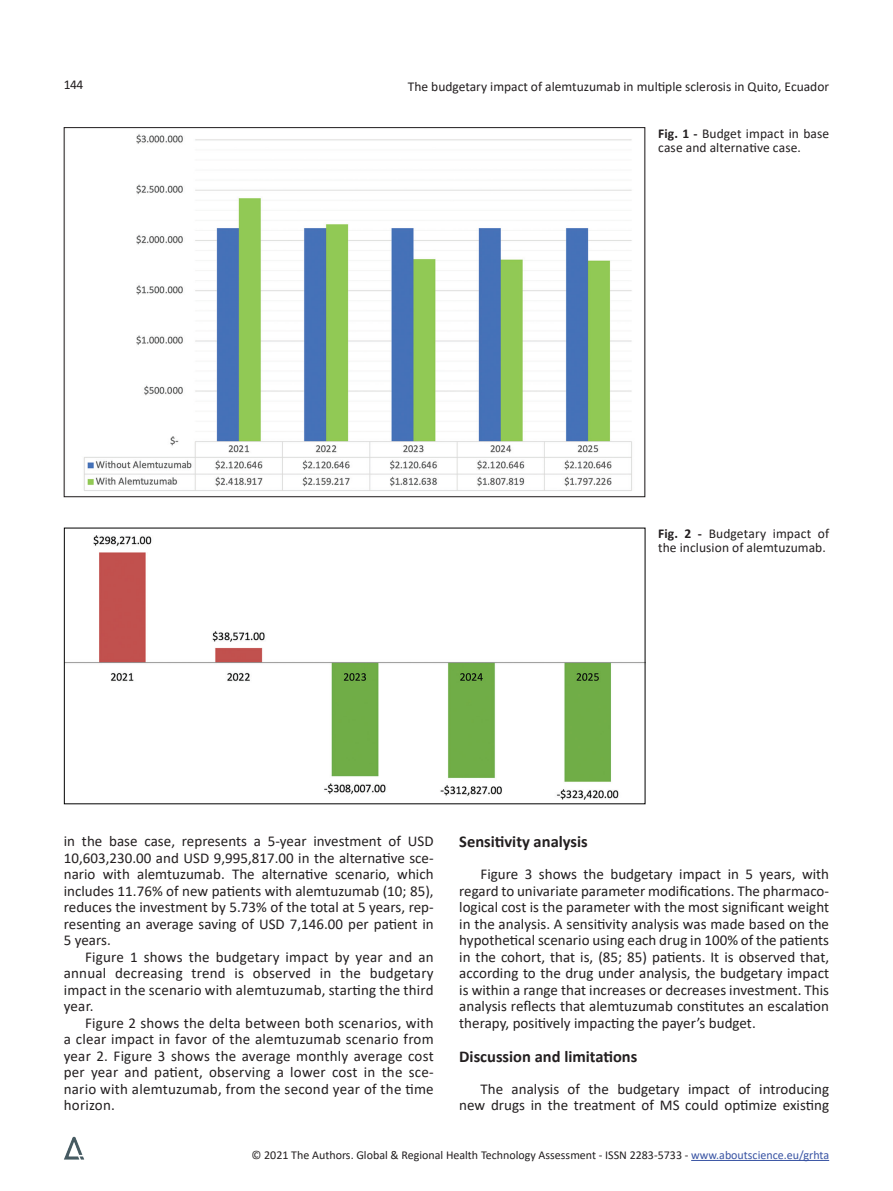
<style>
.page{position:relative;width:893px;height:1191px;background:#fff}
.page>*{position:absolute;margin:0;border:0;box-sizing:border-box;transform-origin:0 0}
.t1{font:700 16.5px "Calibri";color:#231f20}
.t2{font:15px/16.5px "Calibri";color:#231f20;text-align:justify}
.t3{font:13.5px/14.2px "Calibri";color:#231f20}
.t4{font:12px "Calibri";color:#231f20}
.s1{font-weight:700}
.s2{color:#3853a3}
</style>
<div class="page">
<hr style="left:691px;top:1160px;width:138px;height:1px;background:#3853a3">
<img style="left:64px;top:1136px;width:21px;height:24px">
<img style="left:83px;top:134px;width:549px;height:357px">
<img style="left:66px;top:535px;width:577px;height:264px">
<p class="t3" style="left:64px;top:77px;width:21px">144</p>
<p class="t3" style="left:408px;top:79px;width:423px">The budgetary impact of alemtuzumab in multiple sclerosis in Quito, Ecuador</p>
<p class="t3" style="left:658px;top:126px;width:173px"><span class="s1">Fig. 1 -</span> Budget impact in base case and alternative case.</p>
<p class="t3" style="left:658px;top:526px;width:173px"><span class="s1">Fig. 2 -</span> Budgetary impact of the inclusion of alemtuzumab.</p>
<p class="t2" style="left:64px;top:832px;width:371px">in the base case, represents a 5-year investment of USD 10,603,230.00 and USD 9,995,817.00 in the alternative sce&shy;nario with alemtuzumab. The alternative scenario, which includes 11.76% of new patients with alemtuzumab (10; 85), reduces the investment by 5.73% of the total at 5 years, rep&shy;resenting an average saving of USD 7,146.00 per patient in 5 years.</p>
<p class="t2" style="left:64px;top:948px;width:371px;text-indent:21px">Figure 1 shows the budgetary impact by year and an annual decreasing trend is observed in the budgetary impact in the scenario with alemtuzumab, starting the third year.</p>
<p class="t2" style="left:64px;top:1014px;width:371px;text-indent:21px">Figure 2 shows the delta between both scenarios, with a clear impact in favor of the alemtuzumab scenario from year 2. Figure 3 shows the average monthly average cost per year and patient, observing a lower cost in the sce&shy;nario with alemtuzumab, from the second year of the time horizon.</p>
<p class="t1" style="left:459px;top:829px;width:130px">Sensitivity analysis</p>
<p class="t2" style="left:459px;top:865px;width:371px;text-indent:21px">Figure 3 shows the budgetary impact in 5 years, with regard to univariate parameter modifications. The pharmaco&shy;logical cost is the parameter with the most significant weight in the analysis. A sensitivity analysis was made based on the hypothetical scenario using each drug in 100% of the patients in the cohort, that is, (85; 85) patients. It is observed that, according to the drug under analysis, the budgetary impact is within a range that increases or decreases investment. This analysis reflects that alemtuzumab constitutes an escalation therapy, positively impacting the payer’s budget.</p>
<p class="t1" style="left:459px;top:1045px;width:180px">Discussion and limitations</p>
<p class="t2" style="left:459px;top:1080px;width:371px;text-align:right">The analysis of the budgetary impact of introducing new drugs in the treatment of MS could optimize existing</p>
<p class="t4" style="left:251px;top:1146px;width:579px">© 2021 The Authors. Global &amp; Regional Health Technology Assessment - ISSN 2283-5733 - <span class="s2">www.aboutscience.eu/grhta</span></p>
</div>
